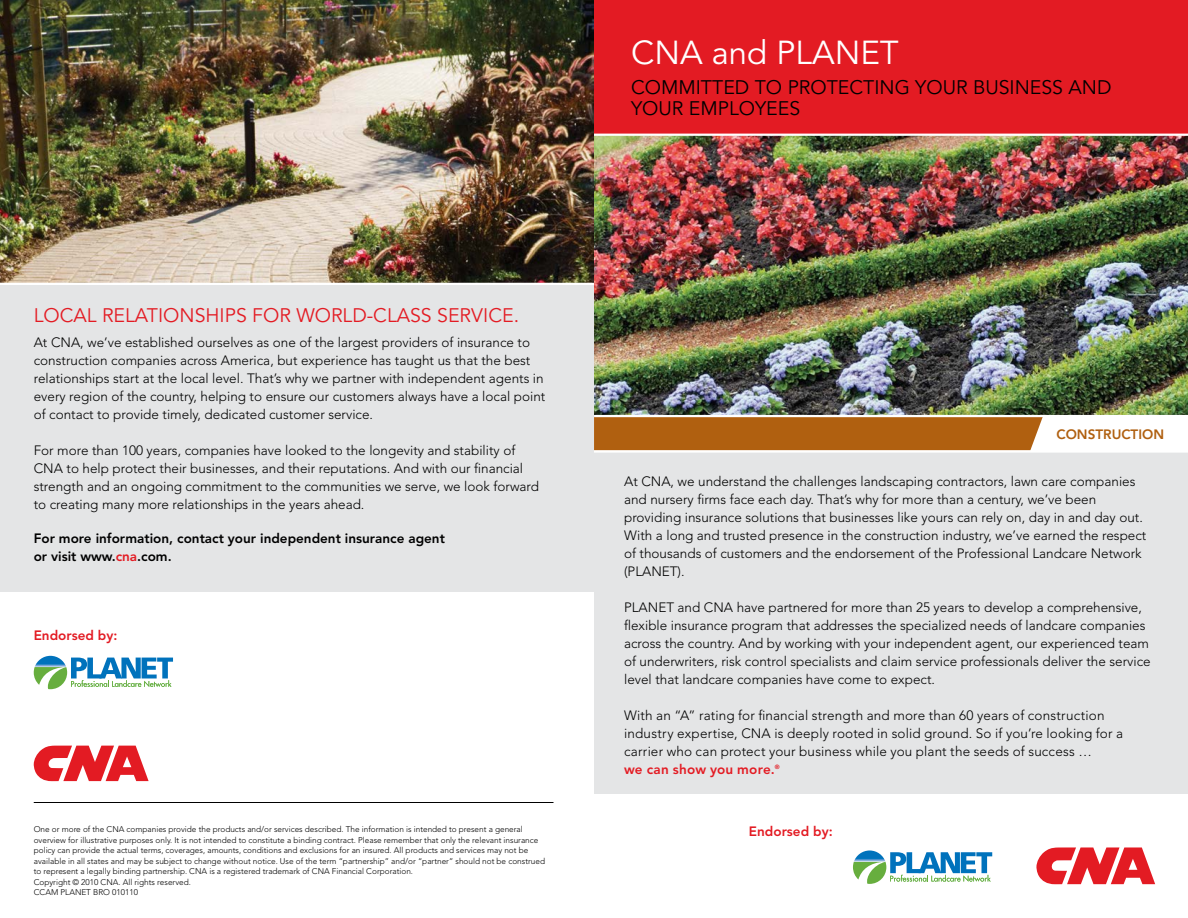
<style>
.page{position:relative;width:1188px;height:918px;background:#fff}
.page>*{position:absolute;margin:0;border:0;box-sizing:border-box;transform-origin:0 0}
.t1{font:33px "Avenir";color:#fff}
.t2{font:19.5px/21px "Avenir";color:#000}
.t3{font:19.5px "Avenir";color:#e31b23}
.t4{font:300 13.5px/18px "Avenir";color:#000}
.t5{font:800 13.5px/18px "Avenir";color:#000}
.t6{font:800 13.5px "Avenir";color:#e31b23}
.t7{font:800 13.5px "Avenir";color:#b06010}
.t8{font:300 8.25px/10.5px "Avenir";color:#000}
.s1{color:#e31b23}
.s2{font-weight:800;color:#e31b23}
</style>
<div class="page">
<div style="left:594px;top:452px;width:594px;height:342px;background:#e4e5e6"></div>
<div style="left:0;top:258px;width:594px;height:334px;background:#e4e5e6"></div>
<div style="left:594px;top:417px;width:449px;height:33px;background:#b06010"></div>
<img style="left:594px;top:136px;width:594px;height:279px">
<img style="left:0;top:0;width:594px;height:283px">
<svg style="left:1036px;top:847px;width:119px;height:37px"></svg>
<svg style="left:34px;top:746px;width:115px;height:35px"></svg>
<svg style="left:853px;top:850px;width:139px;height:34px"></svg>
<hr style="left:34px;top:802px;width:520px;height:1px;background:#000">
<div style="left:594px;top:0;width:594px;height:134px;background:#e31b23"></div>
<hr style="left:594px;top:450px;width:594px;height:3px;background:#fff">
<hr style="left:0;top:283px;width:594px;height:2px;background:#fff">
<svg style="left:34px;top:656px;width:139px;height:33px"></svg>
<h2 class="t3" style="left:34px;top:304px;width:487px">LOCAL RELATIONSHIPS FOR WORLD-CLASS SERVICE.</h2>
<p class="t4" style="left:34px;top:333px;width:513px">At CNA, we’ve established ourselves as one of the largest providers of insurance to construction companies across America, but experience has taught us that the best relationships start at the local level. That’s why we partner with independent agents in every region of the country, helping to ensure our customers always have a local point of contact to provide timely, dedicated customer service.</p>
<p class="t4" style="left:34px;top:441px;width:507px">For more than 100 years, companies have looked to the longevity and stability of CNA to help protect their businesses, and their reputations. And with our financial strength and an ongoing commitment to the communities we serve, we look forward to creating many more relationships in the years ahead.</p>
<p class="t5" style="left:34px;top:530px;width:413px">For more information, contact your independent insurance agent or visit www.<span class="s1">cna</span>.com.</p>
<p class="t6" style="left:34px;top:627px;width:85px">Endorsed by:</p>
<p class="t8" style="left:34px;top:824px;width:513px">One or more of the CNA companies provide the products and/or services described. The information is intended to present a general overview for illustrative purposes only. It is not intended to constitute a binding contract. Please remember that only the relevant insurance policy can provide the actual terms, coverages, amounts, conditions and exclusions for an insured. All products and services may not be available in all states and may be subject to change without notice. Use of the term “partnership” and/or “partner” should not be construed to represent a legally binding partnership. CNA is a registered trademark of CNA Financial Corporation.<br>Copyright © 2010 CNA. All rights reserved.<br>CCAM PLANET BRO 010110</p>
<h1 class="t1" style="left:631px;top:34px;width:25px">CNA</h1>
<h1 class="t1" style="left:712px;top:34px;width:123px">AND PLANET</h1>
<h2 class="t2" style="left:631px;top:77px;width:482px">COMMITTED TO PROTECTING YOUR BUSINESS AND<br>YOUR EMPLOYEES</h2>
<p class="t7" style="left:1056px;top:426px;width:109px">Construction</p>
<p class="t4" style="left:624px;top:472px;width:524px">At CNA, we understand the challenges landscaping contractors, lawn care companies and nursery firms face each day. That’s why for more than a century, we’ve been providing insurance solutions that businesses like yours can rely on, day in and day out.<br>With a long and trusted presence in the construction industry, we’ve earned the respect of thousands of customers and the endorsement of the Professional Landcare Network (PLANET).</p>
<p class="t4" style="left:624px;top:598px;width:528px">PLANET and CNA have partnered for more than 25 years to develop a comprehensive, flexible insurance program that addresses the specialized needs of landcare companies across the country. And by working with your independent agent, our experienced team of underwriters, risk control specialists and claim service professionals deliver the service level that landcare companies have come to expect.</p>
<p class="t4" style="left:624px;top:706px;width:500px">With an “A” rating for financial strength and more than 60 years of construction industry expertise, CNA is deeply rooted in solid ground. So if you’re looking for a carrier who can protect your business while you plant the seeds of success …<br><span class="s2">we can show you more.</span><sup>®</sup></p>
<p class="t6" style="left:749px;top:824px;width:85px">Endorsed by:</p>
</div>
